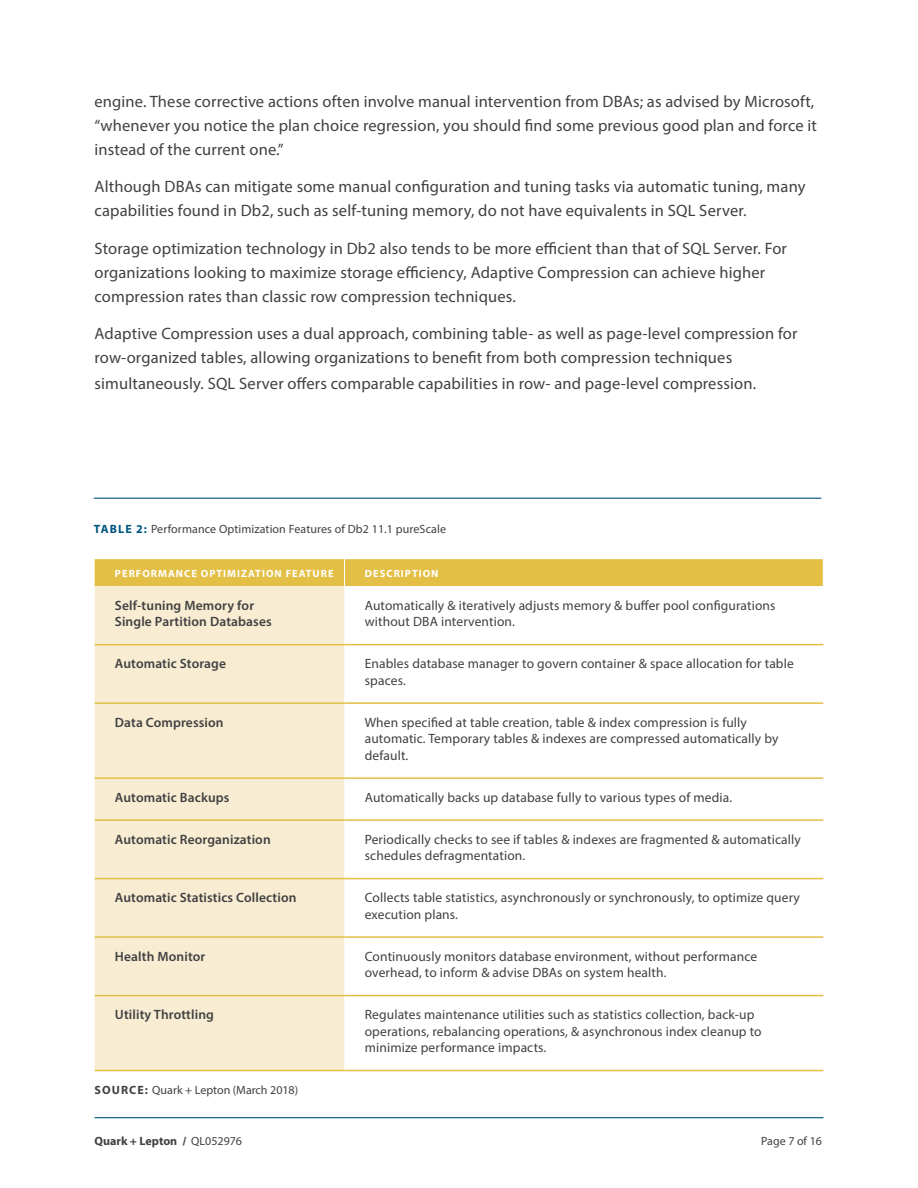
<style>
.page{position:relative;width:918px;height:1188px;background:#fff}
.page>*{position:absolute;margin:0;border:0;box-sizing:border-box;transform-origin:0 0}
.t1{font:16.5px/24px "Myriad Pro";letter-spacing:.01em;color:#414042}
.t2{font:13.5px/16.5px "Myriad Pro";letter-spacing:.01em;color:#414042}
.t3{font:600 13.5px/16.5px "Myriad Pro";letter-spacing:.01em;color:#414042}
.t4{font:12px "Myriad Pro";letter-spacing:.01em;color:#414042}
.t5{font:700 12px "Myriad Pro";color:#414042}
.t6{font:700 10.5px "Myriad Pro";letter-spacing:.095em;color:#fff}
.s1{font-weight:700;color:#00557f}
.s2{font-weight:700}
.s3{font-weight:900;color:#565659}
.s4{font-weight:400}
</style>
<div class="page">
<hr style="left:94px;top:1117px;width:730px;height:1px;background:#00557f">
<hr style="left:94px;top:498px;width:727px;height:1px;background:#00557f">
<div style="left:95px;top:586px;width:250px;height:484px;background:#f8edd2"></div>
<svg style="left:345px;top:643px;width:478px;height:427px"></svg>
<hr style="left:95px;top:644px;width:250px;height:1px;background:#e4bf45">
<hr style="left:345px;top:644px;width:478px;height:1px;background:#e4bf45">
<hr style="left:95px;top:702px;width:250px;height:2px;background:#e4bf45">
<hr style="left:345px;top:702px;width:478px;height:2px;background:#e4bf45">
<hr style="left:95px;top:777px;width:250px;height:2px;background:#e4bf45">
<hr style="left:345px;top:777px;width:478px;height:2px;background:#e4bf45">
<hr style="left:95px;top:819px;width:250px;height:2px;background:#e4bf45">
<hr style="left:345px;top:819px;width:478px;height:2px;background:#e4bf45">
<hr style="left:95px;top:878px;width:250px;height:1px;background:#e4bf45">
<hr style="left:345px;top:878px;width:478px;height:1px;background:#e4bf45">
<hr style="left:95px;top:936px;width:250px;height:2px;background:#e4bf45">
<hr style="left:345px;top:936px;width:478px;height:2px;background:#e4bf45">
<hr style="left:95px;top:995px;width:250px;height:1px;background:#e4bf45">
<hr style="left:345px;top:995px;width:478px;height:1px;background:#e4bf45">
<hr style="left:95px;top:1070px;width:250px;height:1px;background:#e4bf45">
<hr style="left:345px;top:1070px;width:478px;height:1px;background:#e4bf45">
<div style="left:95px;top:559px;width:729px;height:27px;background:#e4bf45"></div>
<p class="t1" style="left:94px;top:89px;width:724px">engine. These corrective actions often involve manual intervention from DBAs; as advised by Microsoft, “whenever you notice the plan choice regression, you should find some previous good plan and force it instead of the current one.”</p>
<p class="t1" style="left:94px;top:175px;width:713px">Although DBAs can mitigate some manual configuration and tuning tasks via automatic tuning, many capabilities found in Db2, such as self-tuning memory, do not have equivalents in SQL Server.</p>
<p class="t1" style="left:94px;top:236px;width:694px">Storage optimization technology in Db2 also tends to be more efficient than that of SQL Server. For organizations looking to maximize storage efficiency, Adaptive Compression can achieve higher compression rates than classic row compression techniques.</p>
<p class="t1" style="left:94px;top:322px;width:704px">Adaptive Compression uses a dual approach, combining table- as well as page-level compression for row-organized tables, allowing organizations to benefit from both compression techniques</p>
<p class="t1" style="left:94px;top:371px;width:663px">simultaneously. SQL Server offers comparable capabilities in row- and page-level compression.</p>
<p class="t4" style="left:94px;top:521px;width:354px"><span class="s1">Ta ble 2:</span> Performance Optimization Features of Db2 11.1 pureScale</p>
<p class="t6" style="left:115px;top:566px;width:220px">PERFORMANCE OPTIMIZATION FEATURE</p>
<p class="t6" style="left:365px;top:566px;width:75px">DESCRIPTION</p>
<p class="t3" style="left:115px;top:597px;width:158px">Self-tuning Memory for<br>Single Partition Databases</p>
<p class="t2" style="left:365px;top:597px;width:412px">Automatically &amp; iteratively adjusts memory &amp; buffer pool configurations without DBA intervention.</p>
<p class="t3" style="left:115px;top:655px;width:113px">Automatic Storage</p>
<p class="t2" style="left:365px;top:655px;width:431px">Enables database manager to govern container &amp; space allocation for table spaces.</p>
<p class="t3" style="left:115px;top:714px;width:110px">Data Compression</p>
<p class="t2" style="left:365px;top:714px;width:415px">When specified at table creation, table &amp; index compression is fully automatic. Temporary tables &amp; indexes are compressed automatically by default.</p>
<p class="t3" style="left:115px;top:789px;width:116px">Automatic Backups</p>
<p class="t2" style="left:365px;top:789px;width:369px">Automatically backs up database fully to various types of media.</p>
<p class="t3" style="left:115px;top:831px;width:157px">Automatic Reorganization</p>
<p class="t2" style="left:365px;top:831px;width:438px">Periodically checks to see if tables &amp; indexes are fragmented &amp; automatically schedules defragmentation.</p>
<p class="t3" style="left:115px;top:889px;width:183px">Automatic Statistics Collection</p>
<p class="t2" style="left:365px;top:889px;width:437px">Collects table statistics, asynchronously or synchronously, to optimize query execution plans.</p>
<p class="t3" style="left:115px;top:948px;width:92px">Health Monitor</p>
<p class="t2" style="left:365px;top:948px;width:394px">Continuously monitors database environment, without performance overhead, to inform &amp; advise DBAs on system health.</p>
<p class="t3" style="left:115px;top:1006px;width:101px">Utility Throttling</p>
<p class="t2" style="left:365px;top:1006px;width:398px">Regulates maintenance utilities such as statistics collection, back-up operations, rebalancing operations, &amp; asynchronous index cleanup to minimize performance impacts.</p>
<p class="t4" style="left:94px;top:1083px;width:205px"><span class="s2">SOU RCE:</span> Quark + Lepton (March 2018)</p>
<p class="t5" style="left:94px;top:1133px;width:149px">Quark + Lepton <span class="s3">/</span> <span class="s4">QL052976</span></p>
<p class="t4" style="left:761px;top:1134px;width:62px">Page 7 of 16</p>
</div>
